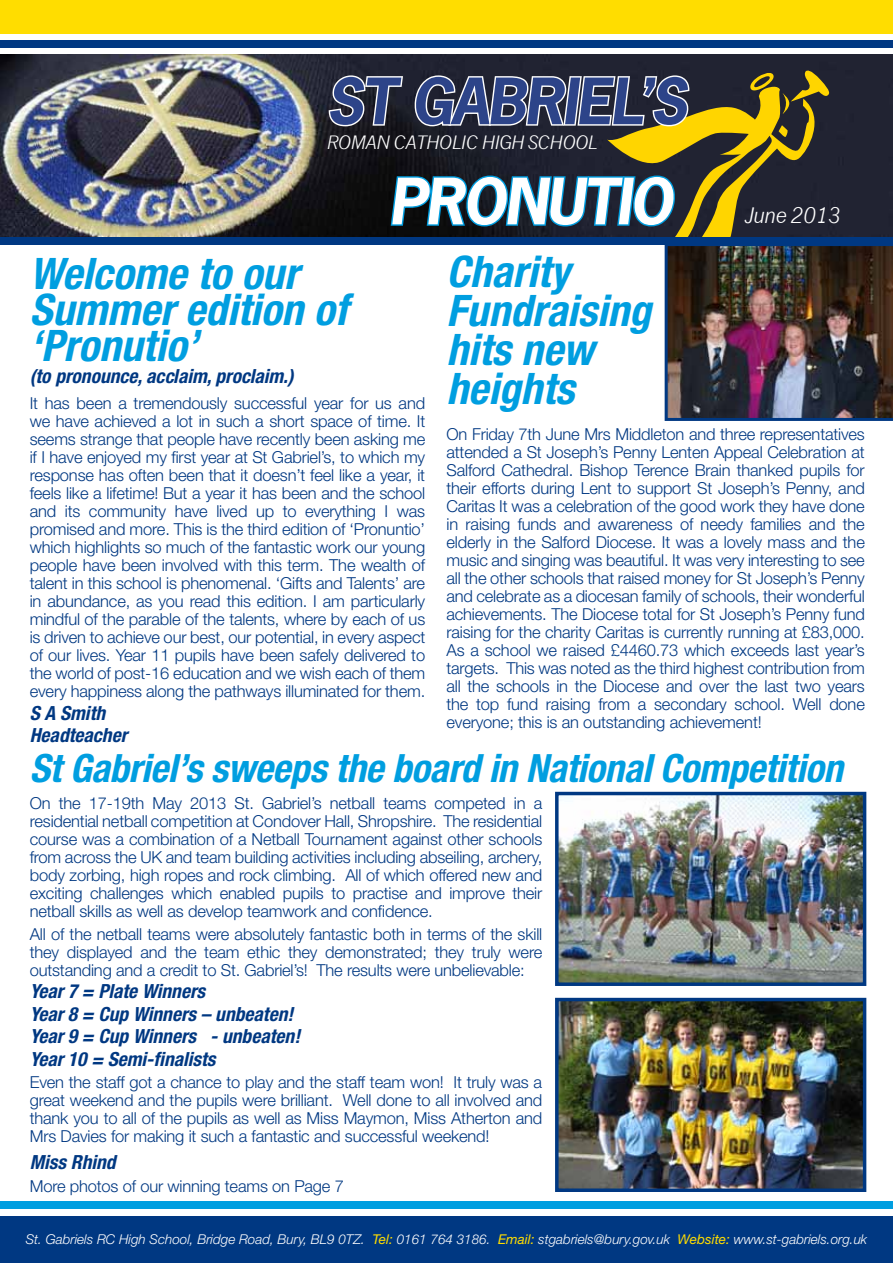
<style>
.page{position:relative;width:893px;height:1263px;background:#fff}
.page>*{position:absolute;margin:0;border:0;box-sizing:border-box;transform-origin:0 0}
.t1{font:italic 700 60px "News Gothic Std";letter-spacing:-.03em;color:#2d4489}
.t2{font:italic 700 60px "News Gothic Std";letter-spacing:-.03em;color:#fff}
.t3{font:italic 700 condensed 43.5px/39px "Helvetica Neue LT";color:#009ee0}
.t4{font:italic 700 condensed 39px "Helvetica Neue LT";letter-spacing:-.01em;color:#009ee0}
.t5{font:italic 21px "News Gothic";letter-spacing:-.03em;color:#fff}
.t6{font:italic 700 condensed 19.5px/22.5px "Helvetica Neue LT";color:#003882}
.t7{font:italic 18px "News Gothic";letter-spacing:-.03em;color:#fff}
.t8{font:300 16.5px/18px "Helvetica Neue LT";letter-spacing:-.01em;color:#003882;text-align:justify}
.t9{font:italic 300 13.5px "Helvetica Neue LT";color:#fff}
.s1{font-weight:400;color:#fd0}
</style>
<div class="page">
<div style="left:0;top:0;width:893px;height:34px;background:#fd0"></div>
<div style="left:0;top:40px;width:893px;height:8px;background:#003882"></div>
<div style="left:0;top:1217px;width:893px;height:46px;background:#003882"></div>
<div style="left:0;top:1202px;width:893px;height:7px;background:#009ee0"></div>
<img style="left:0;top:55px;width:893px;height:182px">
<div style="left:0;top:237px;width:893px;height:8px;background:#003882"></div>
<img style="left:559px;top:1002px;width:303px;height:186px">
<div style="left:555px;top:998px;width:311px;height:194px;border:3px solid #003882"></div>
<img style="left:559px;top:796px;width:303px;height:186px">
<div style="left:555px;top:792px;width:311px;height:194px;border:3px solid #003882"></div>
<svg style="left:327px;top:69px;width:566px;height:352px"></svg>
<h1 class="t1" style="left:326px;top:62px;width:362px">ST GABRIEL’S</h1>
<p class="t7" style="left:326px;top:132px;width:273px">ROMAN CATHOLIC HIGH SCHOOL</p>
<h1 class="t2" style="left:389px;top:162px;width:285px">PRONUTIO</h1>
<p class="t5" style="left:745px;top:203px;width:98px">June 2013</p>
<h2 class="t3" style="left:30px;top:255px;width:319px;line-height:36px">Welcome to our<br>Summer edition of ‘Pronutio’</h2>
<p class="t6" style="left:30px;top:365px;width:265px">(to pronounce, acclaim, proclaim.)</p>
<p class="t8" style="left:30px;top:394px;width:397px">It has been a tremendously successful year for us and we have achieved a lot in such a short space of time. It seems strange that people have recently been asking me if I have enjoyed my first year at St Gabriel’s, to which my response has often been that it doesn’t feel like a year, it feels like a lifetime! But a year it has been and the school and its community have lived up to everything I was promised and more. This is the third edition of ‘Pronuntio’ which highlights so much of the fantastic work our young people have been involved with this term. The wealth of talent in this school is phenomenal. ‘Gifts and Talents’ are in abundance, as you read this edition. I am particularly mindful of the parable of the talents, where by each of us is driven to achieve our best, our potential, in every aspect of our lives. Year 11 pupils have been safely delivered to the world of post-16 education and we wish each of them every happiness along the pathways illuminated for them.</p>
<p class="t6" style="left:30px;top:701px;width:99px">S A Smith<br>Headteacher</p>
<h2 class="t3" style="left:446px;top:251px;width:206px">Charity<br>Fundraising hits new heights</h2>
<p class="t8" style="left:446px;top:425px;width:420px">On Friday 7th June Mrs Middleton and three representatives attended a St Joseph’s Penny Lenten Appeal Celebration at Salford Cathedral. Bishop Terence Brain thanked pupils for their efforts during Lent to support St Joseph’s Penny, and Caritas It was a celebration of the good work they have done in raising funds and awareness of needy families and the elderly in the Salford Diocese. It was a lovely mass and the music and singing was beautiful. It was very interesting to see all the other schools that raised money for St Joseph’s Penny and celebrate as a diocesan family of schools, their wonderful achievements. The Diocese total for St Joseph’s Penny fund raising for the charity Caritas is currently running at £83,000.<br>As a school we raised £4460.73 which exceeds last year’s targets. This was noted as the third highest contribution from all the schools in the Diocese and over the last two years the top fund raising from a secondary school. Well done everyone; this is an outstanding achievement!</p>
<h3 class="t4" style="left:30px;top:744px;width:815px">St Gabriel’s sweeps the board in National Competition</h3>
<p class="t8" style="left:30px;top:794px;width:514px">On the 17-19th May 2013 St. Gabriel’s netball teams competed in a residential netball competition at Condover Hall, Shropshire. The residential course was a combination of a Netball Tournament against other schools from across the UK and team building activities including abseiling, archery, body zorbing, high ropes and rock climbing. All of which offered new and exciting challenges which enabled pupils to practise and improve their netball skills as well as develop teamwork and confidence.</p>
<p class="t8" style="left:30px;top:924px;width:514px">All of the netball teams were absolutely fantastic both in terms of the skill they displayed and the team ethic they demonstrated; they truly were outstanding and a credit to St. Gabriel’s! The results were unbelievable:</p>
<p class="t6" style="left:30px;top:980px;width:272px">Year 7 = Plate Winners<br>Year 8 = Cup Winners – unbeaten!<br>Year 9 = Cup Winners - unbeaten!<br>Year 10 = Semi-finalists</p>
<p class="t8" style="left:30px;top:1073px;width:514px">Even the staff got a chance to play and the staff team won! It truly was a great weekend and the pupils were brilliant. Well done to all involved and thank you to all of the pupils as well as Miss Maymon, Miss Atherton and Mrs Davies for making it such a fantastic and successful weekend!</p>
<p class="t6" style="left:30px;top:1151px;width:87px">Miss Rhind</p>
<p class="t8" style="left:30px;top:1176px;width:316px">More photos of our winning teams on Page 7</p>
<p class="t9" style="left:26px;top:1231px;width:843px">St. Gabriels RC High School, Bridge Road, Bury, BL9 0TZ. <span class="s1">Tel:</span> 0161 764 3186. <span class="s1">Email:</span> stgabriels@bury.gov.uk <span class="s1">Website:</span> www.st-gabriels.org.uk</p>
</div>
